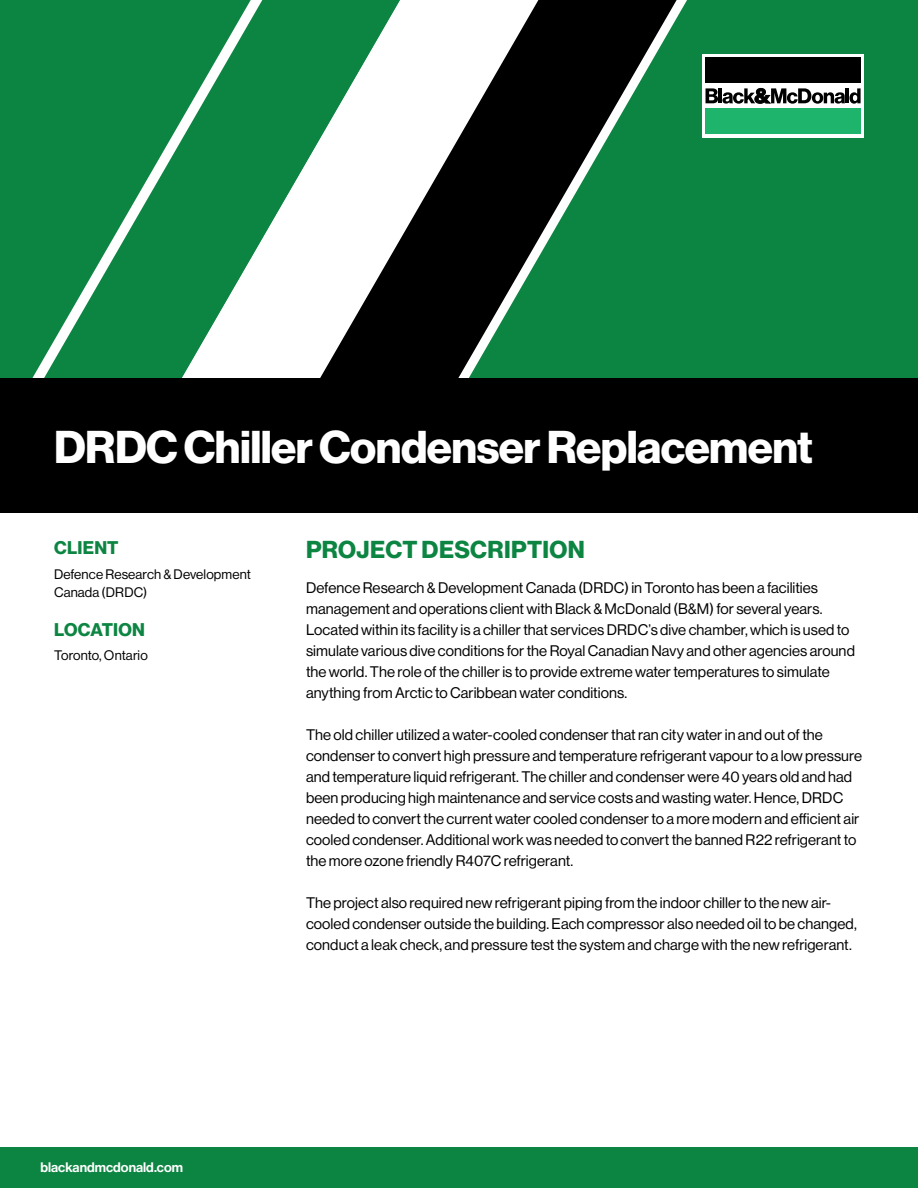
<style>
.page{position:relative;width:918px;height:1188px;background:#fff}
.page>*{position:absolute;margin:0;border:0;box-sizing:border-box;transform-origin:0 0}
.H1_-_Title{font:45px "N Haas Grotesk DS Pro 75 Bd";letter-spacing:-.015em;color:#fff}
.H2_-_Section_Header{font:24px "N Haas Grotesk DS Pro 75 Bd";letter-spacing:.015em;color:#0d8542}
.H2_-_Sidebar_Header{font:18px "N Haas Grotesk DS Pro 75 Bd";letter-spacing:.01em;color:#0d8542}
.P_-_Body_Content{font:15px/21px "N Haas Grotesk DS Pro 55 Rg";letter-spacing:.005em;color:#000}
.P_-_Sidebar_Content{font:13.5px/18px "N Haas Grotesk DS Pro 55 Rg";letter-spacing:.01em;color:#000}
.t1{font:13.5px "N Haas Grotesk DS Pro 65 Md";color:#fff}
</style>
<div class="page">
<div style="left:0;top:1148px;width:918px;height:40px;background:#0d8542"></div>
<div style="left:0;top:0;width:918px;height:378px;background:#0d8542"></div>
<svg style="left:44px;top:119px;width:138px;height:259px"></svg>
<svg style="left:182px;top:0;width:138px;height:378px"></svg>
<svg style="left:320px;top:0;width:357px;height:378px"></svg>
<div style="left:702px;top:54px;width:162px;height:84px;background:#fff"></div>
<div style="left:705px;top:58px;width:156px;height:25px;background:#000"></div>
<div style="left:705px;top:109px;width:156px;height:25px;background:#1fb46c"></div>
<svg style="left:706px;top:88px;width:155px;height:16px"></svg>
<div style="left:0;top:378px;width:918px;height:135px;background:#000"></div>
<h1 class="H1_-_Title" style="left:54px;top:421px;width:760px">DRDC Chiller Condenser Replacement</h1>
<h2 class="H2_-_Sidebar_Header" style="left:54px;top:537px;width:66px">CLIENT</h2>
<p class="P_-_Sidebar_Content" style="left:54px;top:565px;width:198px">Defence Research &amp; Development<br>Canada (DRDC)</p>
<h2 class="H2_-_Sidebar_Header" style="left:54px;top:619px;width:92px">LOCATION</h2>
<p class="P_-_Sidebar_Content" style="left:54px;top:647px;width:95px">Toronto, Ontario</p>
<h2 class="H2_-_Section_Header" style="left:306px;top:536px;width:280px">PROJECT DESCRIPTION</h2>
<p class="P_-_Body_Content" style="left:306px;top:577px;width:550px">Defence Research &amp; Development Canada (DRDC) in Toronto has been a facilities management and operations client with Black &amp; McDonald (B&amp;M) for several years.<br>Located within its facility is a chiller that services DRDC’s dive chamber, which is used to simulate various dive conditions for the Royal Canadian Navy and other agencies around the world. The role of the chiller is to provide extreme water temperatures to simulate anything from Arctic to Caribbean water conditions.</p>
<p class="P_-_Body_Content" style="left:306px;top:724px;width:558px">The old chiller utilized a water-cooled condenser that ran city water in and out of the condenser to convert high pressure and temperature refrigerant vapour to a low pressure and temperature liquid refrigerant. The chiller and condenser were 40 years old and had been producing high maintenance and service costs and wasting water. Hence, DRDC needed to convert the current water cooled condenser to a more modern and efficient air cooled condenser. Additional work was needed to convert the banned R22 refrigerant to the more ozone friendly R407C refrigerant.</p>
<p class="P_-_Body_Content" style="left:306px;top:892px;width:552px">The project also required new refrigerant piping from the indoor chiller to the new air&shy;cooled condenser outside the building. Each compressor also needed oil to be changed, conduct a leak check, and pressure test the system and charge with the new refrigerant.</p>
<p class="t1" style="left:40px;top:1160px;width:144px">blackandmcdonald.com</p>
</div>
